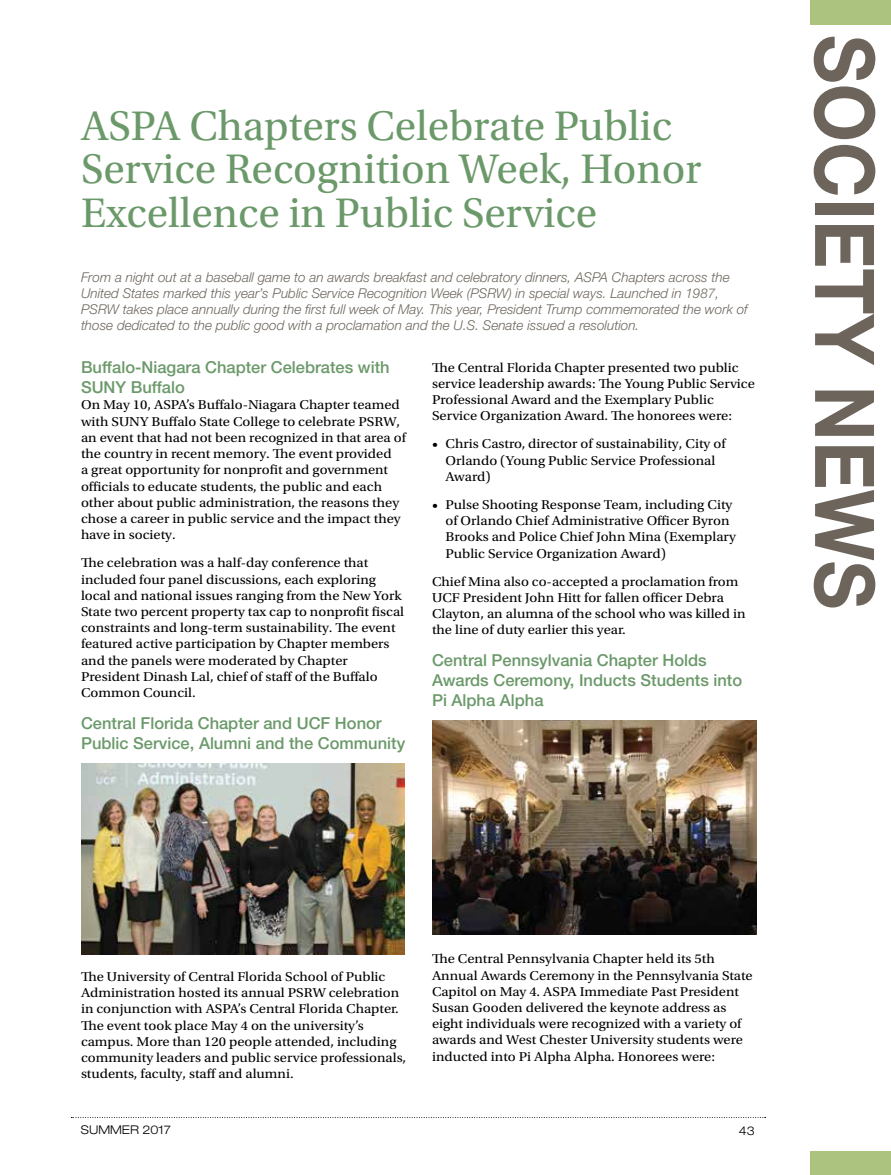
<style>
.page{position:relative;width:891px;height:1175px;background:#fff}
.page>*{position:absolute;margin:0;border:0;box-sizing:border-box;transform-origin:0 0}
.t1{font:700 82.5px "Helvetica Neue LT Std";color:#6d655c;scale:.91 1}
.t2{font:43.5px/43.5px "Utopia Std";color:#6b996a}
.t3{font:500 16.5px/19.8px "Helvetica Neue LT Std";color:#6b996a}
.t4{font:13.5px/16.2px "Utopia Std";color:#000;scale:1.08 1}
.t5{font:italic 300 13.5px/16.2px "Helvetica Neue LT Std";color:#6d655c}
.t6{font:300 expanded 12px "Helvetica Neue LT Std";color:#000}
</style>
<div class="page">
<div style="left:810px;top:0;width:81px;height:24px;background:#abc37f"></div>
<div style="left:810px;top:1150px;width:81px;height:24px;background:#abc37f"></div>
<svg style="left:71px;top:1117px;width:695px;height:1px"></svg>
<img style="left:432px;top:720px;width:324px;height:214px">
<img style="left:81px;top:763px;width:324px;height:191px">
<h2 class="t2" style="left:81px;top:105px;width:622px">ASPA Chapters Celebrate Public<br>Service Recognition Week, Honor<br>Excellence in Public Service</h2>
<p class="t5" style="left:81px;top:268px;width:668px">From a night out at a baseball game to an awards breakfast and celebratory dinners, ASPA Chapters across the United States marked this year’s Public Service Recognition Week (PSRW) in special ways. Launched in 1987, PSRW takes place annually during the first full week of May. This year, President Trump commemorated the work of those dedicated to the public good with a proclamation and the U.S. Senate issued a resolution.</p>
<p class="t3" style="left:81px;top:357px;width:310px">Buffalo-Niagara Chapter Celebrates with<br>SUNY Buffalo</p>
<p class="t4" style="left:81px;top:397px;width:302px">On May 10, ASPA’s Buffalo-Niagara Chapter teamed with SUNY Buffalo State College to celebrate PSRW, an event that had not been recognized in that area of the country in recent memory. The event provided<br>a great opportunity for nonprofit and government officials to educate students, the public and each other about public administration, the reasons they chose a career in public service and the impact they have in society.</p>
<p class="t4" style="left:81px;top:555px;width:301px">The celebration was a half-day conference that included four panel discussions, each exploring local and national issues ranging from the New York State two percent property tax cap to nonprofit fiscal constraints and long-term sustainability. The event featured active participation by Chapter members and the panels were moderated by Chapter President Dinash Lal, chief of staff of the Buffalo Common Council.</p>
<p class="t3" style="left:81px;top:713px;width:326px">Central Florida Chapter and UCF Honor<br>Public Service, Alumni and the Community</p>
<p class="t4" style="left:432px;top:359px;width:301px">The Central Florida Chapter presented two public service leadership awards: The Young Public Service Professional Award and the Exemplary Public Service Organization Award. The honorees were:</p>
<p class="t4" style="left:446px;top:436px;width:261px;text-indent:-14px">• Chris Castro, director of sustainability, City of<br>Orlando (Young Public Service Professional<br>Award)</p>
<p class="t4" style="left:446px;top:497px;width:271px;text-indent:-14px">• Pulse Shooting Response Team, including City of Orlando Chief Administrative Officer Byron Brooks and Police Chief John Mina (Exemplary Public Service Organization Award)</p>
<p class="t4" style="left:432px;top:573px;width:292px">Chief Mina also co-accepted a proclamation from UCF President John Hitt for fallen officer Debra Clayton, an alumna of the school who was killed in the line of duty earlier this year.</p>
<p class="t3" style="left:432px;top:650px;width:312px">Central Pennsylvania Chapter Holds<br>Awards Ceremony, Inducts Students into<br>Pi Alpha Alpha</p>
<h1 class="t1" style="left:896px;top:35px;width:633px;rotate:90deg">SOCIETY NEWS</h1>
<p class="t4" style="left:81px;top:968px;width:303px">The University of Central Florida School of Public Administration hosted its annual PSRW celebration in conjunction with ASPA’s Central Florida Chapter.<br>The event took place May 4 on the university’s campus. More than 120 people attended, including community leaders and public service professionals, students, faculty, staff and alumni.</p>
<p class="t4" style="left:432px;top:951px;width:298px">The Central Pennsylvania Chapter held its 5th Annual Awards Ceremony in the Pennsylvania State Capitol on May 4. ASPA Immediate Past President Susan Gooden delivered the keynote address as eight individuals were recognized with a variety of awards and West Chester University students were inducted into Pi Alpha Alpha. Honorees were:</p>
<p class="t6" style="left:81px;top:1122px;width:91px">SUMMER 2017</p>
<p class="t6" style="left:739px;top:1123px;width:18px">43</p>
</div>
